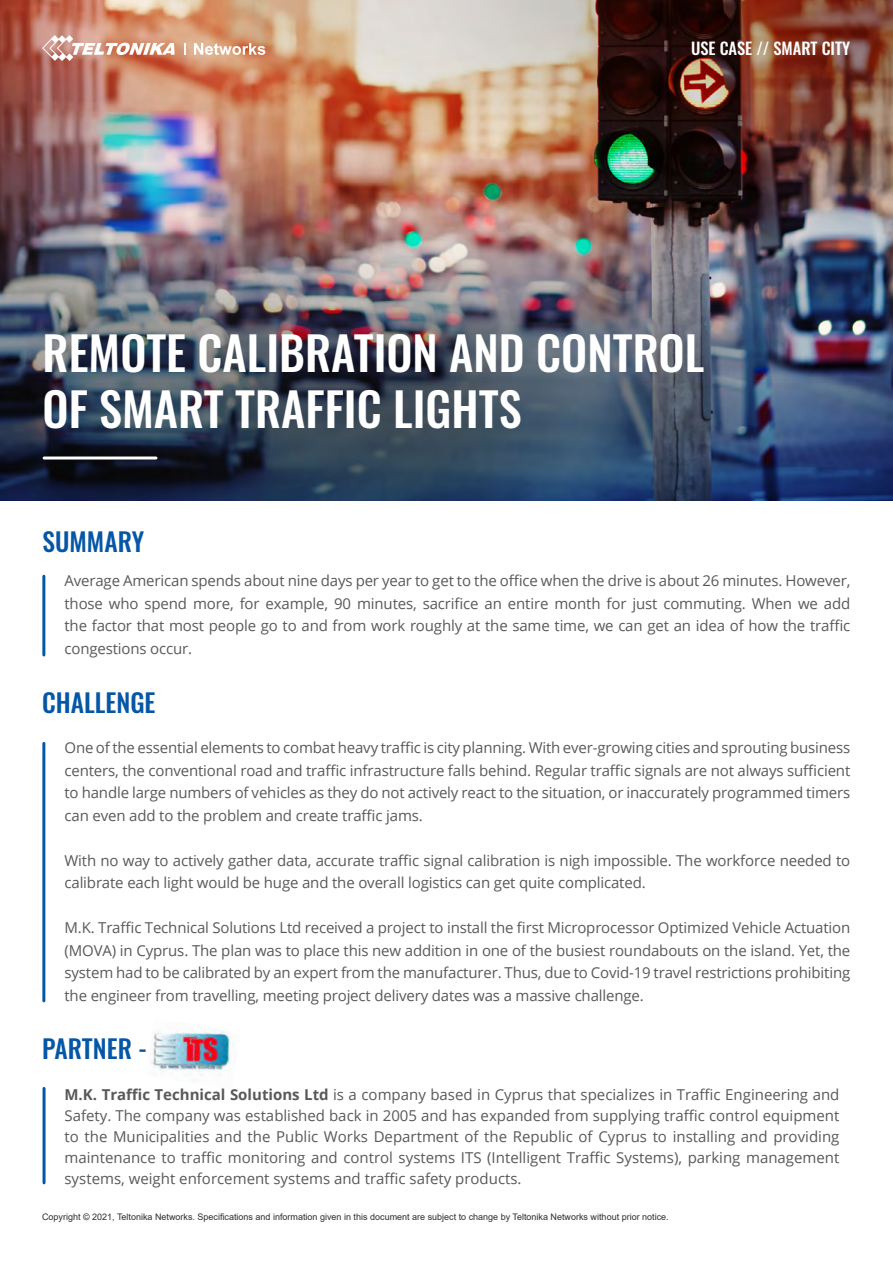
<style>
.page{position:relative;width:893px;height:1263px;background:#fff}
.page>*{position:absolute;margin:0;border:0;box-sizing:border-box;transform-origin:0 0}
.t1{font:500 46.5px/55.5px "Oswald";color:#fff}
.t2{font:500 25.5px "Oswald";color:#0556a5}
.t3{font:500 16.5px "Oswald";color:#fff}
.t4{font:15px/22.5px "Open Sans";letter-spacing:-.01em;color:#58595b;text-align:justify}
.t5{font:9px "Arial";color:#2e2e2f}
.s1{font-weight:700}
</style>
<div class="page">
<img style="left:0;top:0;width:893px;height:500px">
<hr style="left:42px;top:576px;width:3px;height:79px;background:#0556a5">
<hr style="left:42px;top:743px;width:3px;height:258px;background:#0556a5">
<hr style="left:44px;top:456px;width:112px;height:3px;background:#fff">
<svg style="left:42px;top:35px;width:133px;height:26px"></svg>
<svg style="left:184px;top:43px;width:2px;height:12px"></svg>
<svg style="left:194px;top:43px;width:71px;height:12px"></svg>
<hr style="left:43px;top:1088px;width:3px;height:95px;background:#0556a5">
<img style="left:151px;top:1028px;width:83px;height:47px">
<p class="t3" style="left:691px;top:40px;width:161px">USE CASE // SMART CITY</p>
<h1 class="t1" style="left:43px;top:328px;width:663px">REMOTE CALIBRATION AND CONTROL<br>OF SMART TRAFFIC LIGHTS</h1>
<h2 class="t2" style="left:43px;top:528px;width:103px">SUMMARY</h2>
<p class="t4" style="left:64px;top:569px;width:787px">Average American spends about nine days per year to get to the office when the drive is about 26 minutes. However, those who spend more, for example, 90 minutes, sacrifice an entire month for just commuting. When we add the factor that most people go to and from work roughly at the same time, we can get an idea of how the traffic congestions occur.</p>
<h2 class="t2" style="left:42px;top:689px;width:115px">CHALLENGE</h2>
<p class="t4" style="left:64px;top:736px;width:787px">One of the essential elements to combat heavy traffic is city planning. With ever-growing cities and sprouting business centers, the conventional road and traffic infrastructure falls behind. Regular traffic signals are not always sufficient to handle large numbers of vehicles as they do not actively react to the situation, or inaccurately programmed timers can even add to the problem and create traffic jams.</p>
<p class="t4" style="left:64px;top:849px;width:787px">With no way to actively gather data, accurate traffic signal calibration is nigh impossible. The workforce needed to calibrate each light would be huge and the overall logistics can get quite complicated.</p>
<p class="t4" style="left:64px;top:916px;width:787px">M.K. Traffic Technical Solutions Ltd received a project to install the first Microprocessor Optimized Vehicle Actuation (MOVA) in Cyprus. The plan was to place this new addition in one of the busiest roundabouts on the island. Yet, the system had to be calibrated by an expert from the manufacturer. Thus, due to Covid-19 travel restrictions prohibiting the engineer from travelling, meeting project delivery dates was a massive challenge.</p>
<h2 class="t2" style="left:42px;top:1035px;width:107px">PARTNER -</h2>
<p class="t4" style="left:64px;top:1083px;width:776px;line-height:21px"><span class="s1">M.K. Traffic Technical Solutions Ltd</span> is a company based in Cyprus that specializes in Traffic Engineering and Safety. The company was established back in 2005 and has expanded from supplying traffic control equipment to the Municipalities and the Public Works Department of the Republic of Cyprus to installing and providing maintenance to traffic monitoring and control systems ITS (Intelligent Traffic Systems), parking management systems, weight enforcement systems and traffic safety products.</p>
<p class="t5" style="left:42px;top:1211px;width:628px">Copyright © 2021, Teltonika Networks. Specifications and information given in this document are subject to change by Teltonika Networks without prior notice.</p>
</div>
